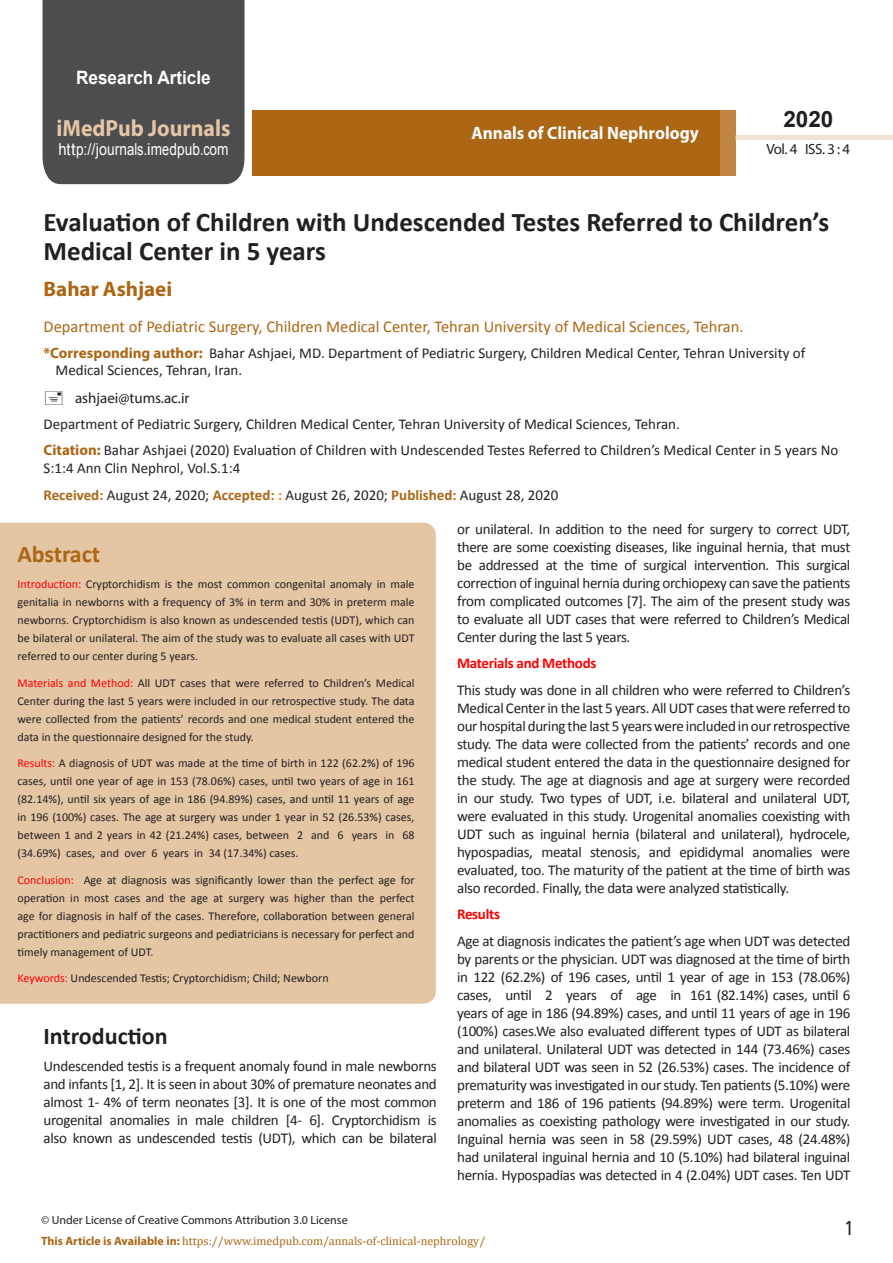
<style>
.page{position:relative;width:893px;height:1263px;background:#fff}
.page>*{position:absolute;margin:0;border:0;box-sizing:border-box;transform-origin:0 0}
.t1{font:700 27px/29.7px "Calibri";color:#231f20}
.t2{font:25.5px "Tunga";color:#231f20}
.side-heading{font:700 24px "Calibri";color:#231f20}
.t3{font:700 24px "Calibri";letter-spacing:-.005em;color:#ac6614}
.t4{font:700 23.4px "Myriad Pro";color:#e4c5a4;scale:.93 1}
.t5{font:700 22.5px "Arial";color:#231f20}
.t6{font:700 21px "Myriad Pro";color:#ac6614}
.t7{font:700 18.45px "Arial";color:#fff;scale:.93 1}
.t8{font:700 18px "Myriad Pro";color:#fff;scale:.96 1}
.t9{font:16.5px "Calibri";color:#ac6614}
.t10{font:16.5px "Arial";letter-spacing:.005em;color:#fff;scale:.89 1}
.refere{font:15px/18px "Calibri";color:#231f20;text-align:justify}
.refere-2{font:700 15px "Calibri";letter-spacing:-.02em;color:#f00}
.t11{font:15px "Myriad Pro";color:#231f20}
.t12{font:14.85px "Myriad Pro";letter-spacing:-.03em;color:#231f20}
.t13{font:12px/18px "Calibri";color:#231f20;text-align:justify}
.t14{font:12px "Cambria";color:#ac6614}
.t15{font:12px "Myriad Pro";color:#231f20}
.s1{font-family:"Calibri"}
.s2{font-family:"Myriad Pro";font-weight:700;color:#ac6614}
.s3{font-weight:700;color:#ac6614}
.s4{font-weight:700;color:#ff7800}
.s5{color:#f00}
.s6{font-family:"Myriad Pro";font-weight:700}
</style>
<div class="page">
<div style="left:43px;top:0;width:201px;height:184px;background:#4c4d4f"></div>
<div style="left:252px;top:110px;width:469px;height:66px;background:#ac6614"></div>
<div style="left:720px;top:110px;width:16px;height:66px;background:#c08544"></div>
<div style="left:736px;top:135px;width:157px;height:5px;background:#f1e2d1"></div>
<div style="left:0;top:523px;width:436px;height:481px;background:#e4c5a4"></div>
<p class="t7" style="left:76px;top:65px;width:146px">Research Article</p>
<h3 class="t4" style="left:57px;top:113px;width:188px">iMedPub Journals</h3>
<p class="t8" style="left:472px;top:121px;width:238px">Annals of Clinical Nephrology</p>
<p class="t10" style="left:58px;top:139px;width:193px">http://journals<span class="s1">.</span>imedpub<span class="s1">.</span>com</p>
<h3 class="t5" style="left:783px;top:104px;width:52px">2020</h3>
<p class="t12" style="left:767px;top:140px;width:85px">Vol. 4 ISS. 3 : 4</p>
<p class="t1" style="left:44px;top:207px;width:787px">Evaluation of Children with Undescended Testes Referred to Children’s<br>Medical Center in 5 years</p>
<p class="t6" style="left:44px;top:275px;width:130px">Bahar Ashjaei</p>
<p class="t9" style="left:44px;top:316px;width:701px">Department of Pediatric Surgery, Children Medical Center, Tehran University of Medical Sciences, Tehran.</p>
<p class="refere" style="left:56px;top:344px;width:751px;line-height:17.4px;text-indent:-12px"><span class="s2">*Corresponding author:</span> Bahar Ashjaei, MD. Department of Pediatric Surgery, Children Medical Center, Tehran University of<br>Medical Sciences, Tehran, Iran.</p>
<p class="t11" style="left:75px;top:389px;width:116px">ashjaei@tums.ac.ir</p>
<p class="refere" style="left:44px;top:415px;width:638px">Department of Pediatric Surgery, Children Medical Center, Tehran University of Medical Sciences, Tehran.</p>
<p class="refere" style="left:44px;top:442px;width:796px;line-height:17.4px"><span class="s2">Citation:</span> Bahar Ashjaei (2020) Evaluation of Children with Undescended Testes Referred to Children’s Medical Center in 5 years No<br>S:1:4 Ann Clin Nephrol, Vol.S.1:4</p>
<p class="refere" style="left:44px;top:486px;width:516px"><span class="s3">Received:</span> August 24, 2020; <span class="s3">Accepted:</span> <span class="s4">:</span> August 26, 2020; <span class="s3">Published:</span> August 28, 2020</p>
<p class="refere" style="left:457px;top:520px;width:395px">or unilateral. In addition to the need for surgery to correct UDT, there are some coexisting diseases, like inguinal hernia, that must be addressed at the time of surgical intervention. This surgical correction of inguinal hernia during orchiopexy can save the patients from complicated outcomes [7]. The aim of the present study was to evaluate all UDT cases that were referred to Children’s Medical Center during the last 5 years.</p>
<p class="refere-2" style="left:457px;top:654px;width:141px">Materials and Methods</p>
<p class="refere" style="left:457px;top:681px;width:395px">This study was done in all children who were referred to Children’s Medical Center in the last 5 years. All UDT cases that were referred to our hospital during the last 5 years were included in our retrospective study. The data were collected from the patients’ records and one medical student entered the data in the questionnaire designed for the study. The age at diagnosis and age at surgery were recorded in our study. Two types of UDT, i.e. bilateral and unilateral UDT, were evaluated in this study. Urogenital anomalies coexisting with UDT such as inguinal hernia (bilateral and unilateral), hydrocele, hypospadias, meatal stenosis, and epididymal anomalies were evaluated, too. The maturity of the patient at the time of birth was also recorded. Finally, the data were analyzed statistically.</p>
<p class="refere-2" style="left:457px;top:905px;width:44px">Results</p>
<p class="refere" style="left:457px;top:932px;width:395px">Age at diagnosis indicates the patient’s age when UDT was detected by parents or the physician. UDT was diagnosed at the time of birth in 122 (62.2%) of 196 cases, until 1 year of age in 153 (78.06%) cases, until 2 years of age in 161 (82.14%) cases, until 6 years of age in 186 (94.89%) cases, and until 11 years of age in 196 (100%) cases.We also evaluated different types of UDT as bilateral and unilateral. Unilateral UDT was detected in 144 (73.46%) cases and bilateral UDT was seen in 52 (26.53%) cases. The incidence of prematurity was investigated in our study. Ten patients (5.10%) were preterm and 186 of 196 patients (94.89%) were term. Urogenital anomalies as coexisting pathology were investigated in our study.<br>Inguinal hernia was seen in 58 (29.59%) UDT cases, 48 (24.48%) had unilateral inguinal hernia and 10 (5.10%) had bilateral inguinal hernia. Hypospadias was detected in 4 (2.04%) UDT cases. Ten UDT</p>
<p class="t3" style="left:18px;top:538px;width:84px">Abstract</p>
<p class="t13" style="left:18px;top:575px;width:399px"><span class="s5">Introduction:</span> Cryptorchidism is the most common congenital anomaly in male genitalia in newborns with a frequency of 3% in term and 30% in preterm male newborns. Cryptorchidism is also known as undescended testis (UDT), which can be bilateral or unilateral. The aim of the study was to evaluate all cases with UDT referred to our center during 5 years.</p>
<p class="t13" style="left:18px;top:674px;width:399px"><span class="s5">Materials and Method:</span> All UDT cases that were referred to Children’s Medical Center during the last 5 years were included in our retrospective study. The data were collected from the patients’ records and one medical student entered the data in the questionnaire designed for the study.</p>
<p class="t13" style="left:18px;top:754px;width:399px"><span class="s5">Results:</span> A diagnosis of UDT was made at the time of birth in 122 (62.2%) of 196 cases, until one year of age in 153 (78.06%) cases, until two years of age in 161 (82.14%), until six years of age in 186 (94.89%) cases, and until 11 years of age in 196 (100%) cases. The age at surgery was under 1 year in 52 (26.53%) cases, between 1 and 2 years in 42 (21.24%) cases, between 2 and 6 years in 68 (34.69%) cases, and over 6 years in 34 (17.34%) cases.</p>
<p class="t13" style="left:18px;top:871px;width:399px"><span class="s5">Conclusion:</span> Age at diagnosis was significantly lower than the perfect age for operation in most cases and the age at surgery was higher than the perfect age for diagnosis in half of the cases. Therefore, collaboration between general practitioners and pediatric surgeons and pediatricians is necessary for perfect and timely management of UDT.</p>
<p class="t13" style="left:18px;top:969px;width:313px"><span class="s5">Keywords:</span> Undescended Testis; Cryptorchidism; Child; Newborn</p>
<p class="side-heading" style="left:44px;top:1021px;width:126px">Introduction</p>
<p class="refere" style="left:44px;top:1057px;width:395px">Undescended testis is a frequent anomaly found in male newborns and infants [1, 2]. It is seen in about 30% of premature neonates and almost 1- 4% of term neonates [3]. It is one of the most common urogenital anomalies in male children [4- 6]. Cryptorchidism is also known as undescended testis (UDT), which can be bilateral</p>
<p class="t15" style="left:41px;top:1213px;width:308px">© Under License of Creative Commons Attribution 3.0 License</p>
<p class="t14" style="left:41px;top:1233px;width:446px"><span class="s6">This Article is Available in:</span> https://www.imedpub.com/annals-of-clinical-nephrology/</p>
<p class="t2" style="left:845px;top:1211px;width:9px">1</p>
</div>
